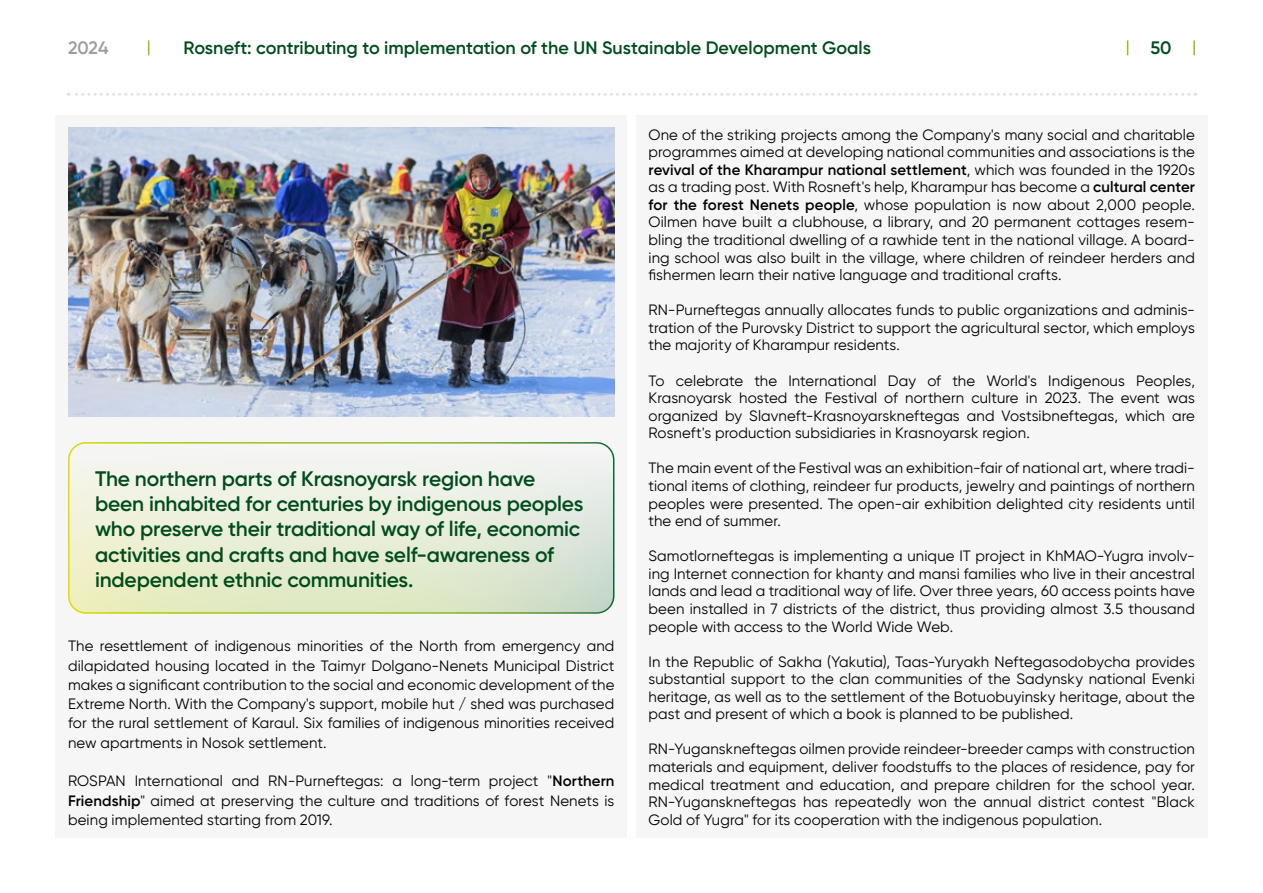
<style>
.page{position:relative;width:1263px;height:893px;background:#fff}
.page>*{position:absolute;margin:0;border:0;box-sizing:border-box;transform-origin:0 0}
.t1{font:600 21px/25.2px "Gilroy";letter-spacing:-.01em;color:#004c1d}
.t2{font:600 18px "Gilroy";color:#004c1d}
.t3{font:600 18px "Gilroy";color:#9d9d9c}
.t4{font:15px/17.5px "Gilroy";letter-spacing:.005em;color:#000;text-align:justify}
.s1{font-weight:600}
</style>
<div class="page">
<img style="left:68px;top:128px;width:546px;height:289px">
<svg style="left:69px;top:443px;width:545px;height:170px;background:#e8edda"></svg>
<div style="left:68px;top:442px;width:546px;height:172px;border:2px solid #fff;border-radius:17px"></div>
<svg style="left:68px;top:93px;width:1121px;height:3px"></svg>
<svg style="left:1193px;top:40px;width:2px;height:15px"></svg>
<svg style="left:1127px;top:40px;width:1px;height:15px"></svg>
<svg style="left:148px;top:40px;width:1px;height:15px"></svg>
<p class="t3" style="left:68px;top:37px;width:42px">2024</p>
<p class="t2" style="left:183px;top:37px;width:689px">Rosneft: contributing to implementation of the UN Sustainable Development Goals</p>
<p class="t2" style="left:1150px;top:37px;width:23px">50</p>
<h1 class="t1" style="left:95px;top:466px;width:490px">The northern parts of Krasnoyarsk region have been inhabited for centuries by indigenous peoples who preserve their traditional way of life, economic activities and crafts and have self-awareness of independent ethnic communities.</h1>
<p class="t4" style="left:68px;top:636px;width:548px;line-height:19.4px">The resettlement of indigenous minorities of the North from emergency and dilapidated housing located in the Taimyr Dolgano-Nenets Municipal District makes a significant contribution to the social and economic development of the Extreme North. With the Company's support, mobile hut / shed was purchased for the rural settlement of Karaul. Six families of indigenous minorities received new apartments in Nosok settlement.</p>
<p class="t4" style="left:68px;top:771px;width:548px;line-height:19.4px">ROSPAN International and RN-Purneftegas: a long-term project "<span class="s1">Northern Friendship</span>" aimed at preserving the culture and traditions of forest Nenets is being implemented starting from 2019.</p>
<p class="t4" style="left:648px;top:125px;width:548px">One of the striking projects among the Company's many social and charitable programmes aimed at developing national communities and associations is the <span class="s1">revival of the Kharampur national settlement</span>, which was founded in the 1920s as a trading post. With Rosneft's help, Kharampur has become a <span class="s1">cultural center for the forest Nenets people</span>, whose population is now about 2,000 people.<br>Oilmen have built a clubhouse, a library, and 20 permanent cottages resem&shy;bling the traditional dwelling of a rawhide tent in the national village. A board&shy;ing school was also built in the village, where children of reindeer herders and fishermen learn their native language and traditional crafts.</p>
<p class="t4" style="left:648px;top:301px;width:548px">RN-Purneftegas annually allocates funds to public organizations and adminis&shy;tration of the Purovsky District to support the agricultural sector, which employs the majority of Kharampur residents.</p>
<p class="t4" style="left:648px;top:371px;width:548px">To celebrate the International Day of the World's Indigenous Peoples, Krasnoyarsk hosted the Festival of northern culture in 2023. The event was organized by Slavneft-Krasnoyarskneftegas and Vostsibneftegas, which are Rosneft's production subsidiaries in Krasnoyarsk region.</p>
<p class="t4" style="left:648px;top:459px;width:548px">The main event of the Festival was an exhibition-fair of national art, where tradi&shy;tional items of clothing, reindeer fur products, jewelry and paintings of northern peoples were presented. The open-air exhibition delighted city residents until the end of summer.</p>
<p class="t4" style="left:648px;top:547px;width:548px">Samotlorneftegas is implementing a unique IT project in KhMAO-Yugra involv&shy;ing Internet connection for khanty and mansi families who live in their ancestral lands and lead a traditional way of life. Over three years, 60 access points have been installed in 7 districts of the district, thus providing almost 3.5 thousand people with access to the World Wide Web.</p>
<p class="t4" style="left:648px;top:652px;width:548px">In the Republic of Sakha (Yakutia), Taas-Yuryakh Neftegasodobycha provides substantial support to the clan communities of the Sadynsky national Evenki heritage, as well as to the settlement of the Botuobuyinsky heritage, about the past and present of which a book is planned to be published.</p>
<p class="t4" style="left:648px;top:740px;width:548px">RN-Yuganskneftegas oilmen provide reindeer-breeder camps with construction materials and equipment, deliver foodstuffs to the places of residence, pay for medical treatment and education, and prepare children for the school year.<br>RN-Yuganskneftegas has repeatedly won the annual district contest "Black Gold of Yugra" for its cooperation with the indigenous population.</p>
</div>
